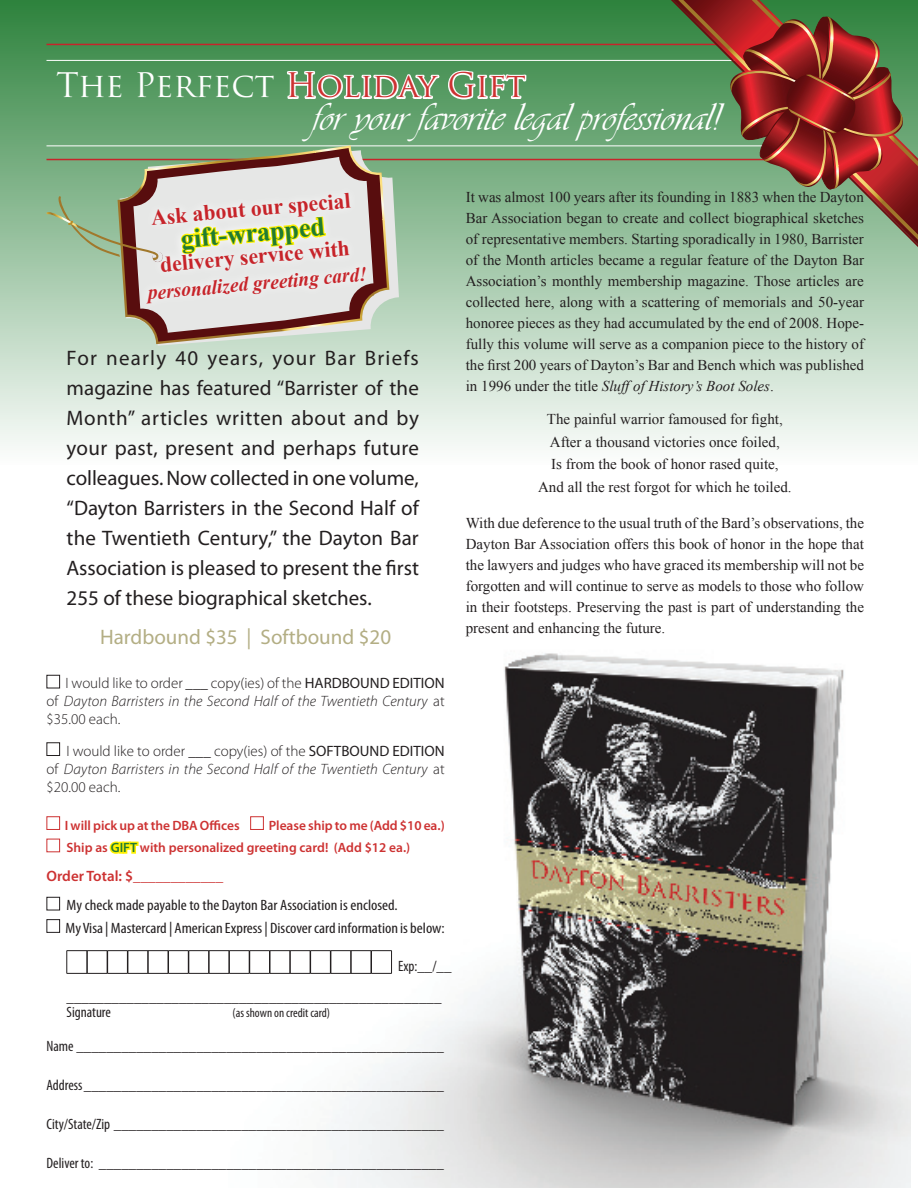
<style>
.page{position:relative;width:918px;height:1188px;background:#fff}
.page>*{position:absolute;margin:0;border:0;box-sizing:border-box;transform-origin:0 0}
.Seminar_Description{font:40.5px "Vivaldii";color:#fff}
.Seminar_Description-2{font:33px "Trajan Pro";letter-spacing:-.01em;color:#cd3232}
.Seminar_Description-3{font:700 26.55px "Times New Roman";color:#217b31}
.Seminar_Description-4{font:700 22.05px "Times New Roman";color:#c7242a}
.t1{font:21px/30px "Myriad Pro";color:#231f20;text-align:justify}
.Seminar_Description-5{font:21px "Myriad Pro";color:#b3ae84}
.Seminar_Description-6{font:italic 700 19.95px "Times New Roman";color:#c7242a}
.Seminar_Description-7{font:15px/21px "Times New Roman";color:#231f20;text-align:justify}
.Seminar_Description-8{font:condensed 15px "Myriad Pro";color:#231f20}
.Seminar_Description-9{font:italic 300 15px/18px "Myriad Pro";letter-spacing:.01em;color:#231f20;text-align:justify}
.Seminar_Description-10{font:condensed 15px "Myriad Pro";color:#231f20;scale:1.1 1}
.Seminar_Description-11{font:600 15px "Myriad Pro";color:#cd3232}
.Seminar_Description-12{font:600 13.5px "Myriad Pro";color:#cd3232}
.Seminar_Description-13{font:condensed 12.75px "Myriad Pro";color:#231f20}
.s1{color:#fff}
.s2{font-style:normal}
.s3{font-weight:400;font-style:normal}
.s4{color:#217b31}
.s5{font-style:italic}
</style>
<div class="page">
<img style="left:326px;top:653px;width:584px;height:535px">
<div style="left:0;top:0;width:918px;height:465px;background:linear-gradient(to bottom,#2e823c,#fdfdfd)"></div>
<svg style="left:285px;top:70px;width:156px;height:31px"></svg>
<svg style="left:447px;top:69px;width:81px;height:33px"></svg>
<hr style="left:46px;top:146px;width:824px;height:1px;background:#fff">
<hr style="left:46px;top:60px;width:824px;height:1px;background:#fff">
<hr style="left:46px;top:44px;width:824px;height:1px;background:#c7242a">
<hr style="left:46px;top:159px;width:824px;height:1px;background:#c7242a">
<div style="left:46px;top:675px;width:14px;height:13px;border:1px solid #231f20"></div>
<div style="left:46px;top:742px;width:14px;height:14px;border:1px solid #231f20"></div>
<div style="left:46px;top:816px;width:14px;height:14px;border:1px solid #cd3232"></div>
<div style="left:250px;top:816px;width:14px;height:14px;border:1px solid #cd3232"></div>
<div style="left:46px;top:839px;width:14px;height:13px;border:1px solid #cd3232"></div>
<svg style="left:109px;top:841px;width:30px;height:13px"></svg>
<div style="left:46px;top:897px;width:14px;height:13px;border:1px solid #231f20"></div>
<div style="left:46px;top:919px;width:14px;height:14px;border:1px solid #231f20"></div>
<svg style="left:67px;top:950px;width:325px;height:24px"></svg>
<svg style="left:671px;top:0;width:247px;height:247px;background:#80af86"></svg>
<svg style="left:678px;top:0;width:240px;height:240px;background:#7c9a74"></svg>
<svg style="left:725px;top:0;width:193px;height:191px;background:#8a4b37"></svg>
<svg style="left:120px;top:150px;width:279px;height:196px;background:#bed3c1"></svg>
<svg style="left:118px;top:146px;width:271px;height:198px;background:#9da489"></svg>
<svg style="left:46px;top:157px;width:329px;height:176px;background:#c4c6b4"></svg>
<p class="Seminar_Description-2" style="left:56px;top:64px;width:471px"><span class="s1">The Perfect</span> Holiday Gift</p>
<p class="Seminar_Description" style="left:312px;top:94px;width:409px">for your favorite legal professional!</p>
<p class="Seminar_Description-4" style="left:150px;top:202px;width:201px;rotate:-5deg">Ask about our special</p>
<p class="Seminar_Description-3" style="left:179px;top:221px;width:146px;rotate:-5deg">gift-wrapped</p>
<p class="Seminar_Description-4" style="left:159px;top:249px;width:192px;rotate:-5deg">delivery service with</p>
<p class="Seminar_Description-6" style="left:147px;top:279px;width:221px;rotate:-5deg">personalized greeting card!</p>
<p class="t1" style="left:67px;top:343px;width:354px">For nearly 40 years, your Bar Briefs magazine has featured “Barrister of the Month” articles written about and by your past, present and perhaps future colleagues. Now collected in one volume, “Dayton Barristers in the Second Half of the Twentieth Century,” the Dayton Bar Association is pleased to present the first 255 of these biographical sketches.</p>
<p class="Seminar_Description-5" style="left:100px;top:624px;width:293px">Hardbound $35 | Softbound $20</p>
<p class="Seminar_Description-9" style="left:46px;top:674px;width:400px;text-indent:19px"><span class="s2">I would like to order ___ copy(ies) of the</span> <span class="s3">HARDBOUND EDITION </span><span class="s2">of</span> Dayton Barristers in the Second Half of the Twentieth Century <span class="s2">at $35.00 each.</span></p>
<p class="Seminar_Description-9" style="left:46px;top:742px;width:400px;text-indent:20px"><span class="s2">I would like to order ___ copy(ies) of the</span> <span class="s3">SOFTBOUND EDITION </span><span class="s2">of</span> Dayton Barristers in the Second Half of the Twentieth Century <span class="s2">at $20.00 each.</span></p>
<p class="Seminar_Description-12" style="left:65px;top:817px;width:176px">I will pick up at the DBA Offices</p>
<p class="Seminar_Description-12" style="left:269px;top:817px;width:178px">Please ship to me (Add $10 ea.)</p>
<p class="Seminar_Description-12" style="left:67px;top:839px;width:345px">Ship as <span class="s4">GIFT</span> with personalized greeting card! (Add $12 ea.)</p>
<p class="Seminar_Description-11" style="left:46px;top:867px;width:178px">Order Total: $____________</p>
<p class="Seminar_Description-10" style="left:67px;top:896px;width:303px">My check made payable to the Dayton Bar Association is enclosed.</p>
<p class="Seminar_Description-10" style="left:66px;top:919px;width:346px">My Visa | Mastercard | American Express | Discover card information is below:</p>
<p class="Seminar_Description-8" style="left:398px;top:957px;width:55px">Exp:__/__</p>
<p class="Seminar_Description-8" style="left:67px;top:988px;width:376px">__________________________________________________</p>
<p class="Seminar_Description-8" style="left:67px;top:1003px;width:46px">Signature</p>
<p class="Seminar_Description-13" style="left:233px;top:1005px;width:99px">(as shown on credit card)</p>
<p class="Seminar_Description-8" style="left:46px;top:1037px;width:399px">Name _________________________________________________</p>
<p class="Seminar_Description-8" style="left:46px;top:1076px;width:399px">Address________________________________________________</p>
<p class="Seminar_Description-8" style="left:46px;top:1115px;width:399px">City/State/Zip ____________________________________________</p>
<p class="Seminar_Description-8" style="left:46px;top:1154px;width:399px">Deliver to: ______________________________________________</p>
<p class="Seminar_Description-7" style="left:466px;top:187px;width:400px">It was almost 100 years after its founding in 1883 when the Dayton Bar Association began to create and collect biographical sketches of representative members. Starting sporadically in 1980, Barrister of the Month articles became a regular feature of the Dayton Bar Association’s monthly membership magazine. Those articles are collected here, along with a scattering of memorials and 50-year honoree pieces as they had accumulated by the end of 2008. Hope&shy;fully this volume will serve as a companion piece to the history of the first 200 years of Dayton’s Bar and Bench which was published in 1996 under the title <span class="s5">Sluff of History’s Boot Soles</span>.</p>
<p class="Seminar_Description-7" style="left:547px;top:409px;width:237px">The painful warrior famoused for fight,</p>
<p class="Seminar_Description-7" style="left:550px;top:431px;width:231px">After a thousand victories once foiled,</p>
<p class="Seminar_Description-7" style="left:551px;top:453px;width:229px">Is from the book of honor rased quite,</p>
<p class="Seminar_Description-7" style="left:538px;top:476px;width:255px">And all the rest forgot for which he toiled.</p>
<p class="Seminar_Description-7" style="left:466px;top:513px;width:400px">With due deference to the usual truth of the Bard’s observations, the Dayton Bar Association offers this book of honor in the hope that the lawyers and judges who have graced its membership will not be forgotten and will continue to serve as models to those who follow in their footsteps. Preserving the past is part of understanding the present and enhancing the future.</p>
</div>
